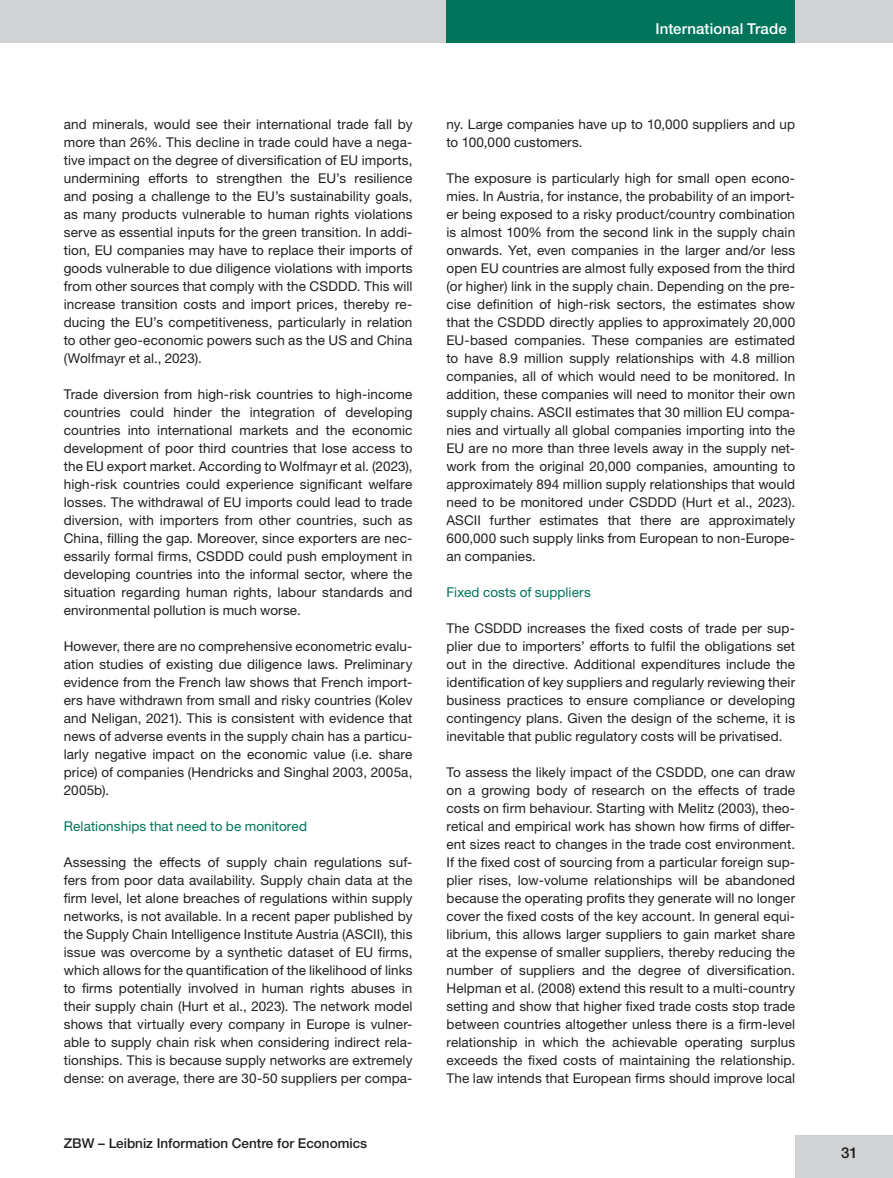
<style>
.page{position:relative;width:893px;height:1178px;background:#fff}
.page>*{position:absolute;margin:0;border:0;box-sizing:border-box;transform-origin:0 0}
.t1{font:500 15px "Helvetica Neue LTW1 G";letter-spacing:.01em;color:#fff}
.t2{font:500 15px "Helvetica Neue LTW1 G";color:#231f20}
.Fließtext{font:13.5px/18px "Helvetica Neue LTW1 G";letter-spacing:.01em;color:#231f20;text-align:justify}
.Zwischenüberschrift_zweiter_Ebene{font:13.5px "Helvetica Neue LTW1 G";letter-spacing:.01em;color:#01745c}
.t3{font:500 13.5px "Helvetica Neue LTW1 G";color:#231f20}
</style>
<div class="page">
<div style="left:0;top:0;width:893px;height:43px;background:#d1d2d4"></div>
<div style="left:446px;top:0;width:349px;height:43px;background:#01745c"></div>
<div style="left:795px;top:1135px;width:98px;height:43px;background:#d1d2d4"></div>
<p class="Fließtext" style="left:64px;top:115px;width:350px">and minerals, would see their international trade fall by more than 26%. This decline in trade could have a nega&shy;tive impact on the degree of diversification of EU imports, undermining efforts to strengthen the EU’s resilience and posing a challenge to the EU’s sustainability goals, as many products vulnerable to human rights violations serve as essential inputs for the green transition. In addi&shy;tion, EU companies may have to replace their imports of goods vulnerable to due diligence violations with imports from other sources that comply with the CSDDD. This will increase transition costs and import prices, thereby re&shy;ducing the EU’s competitiveness, particularly in relation to other geo-economic powers such as the US and China (Wolfmayr et al., 2023).</p>
<p class="Fließtext" style="left:64px;top:385px;width:350px">Trade diversion from high-risk countries to high-income countries could hinder the integration of developing countries into international markets and the economic development of poor third countries that lose access to the EU export market. According to Wolfmayr et al. (2023), high-risk countries could experience significant welfare losses. The withdrawal of EU imports could lead to trade diversion, with importers from other countries, such as China, filling the gap. Moreover, since exporters are nec&shy;essarily formal firms, CSDDD could push employment in developing countries into the informal sector, where the situation regarding human rights, labour standards and environmental pollution is much worse.</p>
<p class="Fließtext" style="left:64px;top:637px;width:350px">However, there are no comprehensive econometric evalu&shy;ation studies of existing due diligence laws. Preliminary evidence from the French law shows that French import&shy;ers have withdrawn from small and risky countries (Kolev and Neligan, 2021). This is consistent with evidence that news of adverse events in the supply chain has a particu&shy;larly negative impact on the economic value (i.e. share price) of companies (Hendricks and Singhal 2003, 2005a, 2005b).</p>
<p class="Zwischenüberschrift_zweiter_Ebene" style="left:64px;top:817px;width:245px">Relationships that need to be monitored</p>
<p class="Fließtext" style="left:64px;top:853px;width:350px">Assessing the effects of supply chain regulations suf&shy;fers from poor data availability. Supply chain data at the firm level, let alone breaches of regulations within supply networks, is not available. In a recent paper published by the Supply Chain Intelligence Institute Austria (ASCII), this issue was overcome by a synthetic dataset of EU firms, which allows for the quantification of the likelihood of links to firms potentially involved in human rights abuses in their supply chain (Hurt et al., 2023). The network model shows that virtually every company in Europe is vulner&shy;able to supply chain risk when considering indirect rela&shy;tionships. This is because supply networks are extremely dense: on average, there are 30-50 suppliers per compa-</p>
<p class="t3" style="left:64px;top:1135px;width:305px">ZBW – Leibniz Information Centre for Economics</p>
<p class="t1" style="left:655px;top:20px;width:133px">International Trade</p>
<p class="Fließtext" style="left:446px;top:115px;width:350px">ny. Large companies have up to 10,000 suppliers and up to 100,000 customers.</p>
<p class="Fließtext" style="left:446px;top:169px;width:350px">The exposure is particularly high for small open econo&shy;mies. In Austria, for instance, the probability of an import&shy;er being exposed to a risky product/country combination is almost 100% from the second link in the supply chain onwards. Yet, even companies in the larger and/or less open EU countries are almost fully exposed from the third (or higher) link in the supply chain. Depending on the pre&shy;cise definition of high-risk sectors, the estimates show that the CSDDD directly applies to approximately 20,000<br>EU-based companies. These companies are estimated to have 8.9 million supply relationships with 4.8 million companies, all of which would need to be monitored. In addition, these companies will need to monitor their own supply chains. ASCII estimates that 30 million EU compa&shy;nies and virtually all global companies importing into the EU are no more than three levels away in the supply net&shy;work from the original 20,000 companies, amounting to approximately 894 million supply relationships that would need to be monitored under CSDDD (Hurt et al., 2023).<br>ASCII further estimates that there are approximately 600,000 such supply links from European to non-Europe&shy;an companies.</p>
<p class="Zwischenüberschrift_zweiter_Ebene" style="left:446px;top:583px;width:146px">Fixed costs of suppliers</p>
<p class="Fließtext" style="left:446px;top:619px;width:350px">The CSDDD increases the fixed costs of trade per sup&shy;plier due to importers’ efforts to fulfil the obligations set out in the directive. Additional expenditures include the identification of key suppliers and regularly reviewing their business practices to ensure compliance or developing contingency plans. Given the design of the scheme, it is inevitable that public regulatory costs will be privatised.</p>
<p class="Fließtext" style="left:446px;top:763px;width:350px">To assess the likely impact of the CSDDD, one can draw on a growing body of research on the effects of trade costs on firm behaviour. Starting with Melitz (2003), theo&shy;retical and empirical work has shown how firms of differ&shy;ent sizes react to changes in the trade cost environment.<br>If the fixed cost of sourcing from a particular foreign sup&shy;plier rises, low-volume relationships will be abandoned because the operating profits they generate will no longer cover the fixed costs of the key account. In general equi&shy;librium, this allows larger suppliers to gain market share at the expense of smaller suppliers, thereby reducing the number of suppliers and the degree of diversification.<br>Helpman et al. (2008) extend this result to a multi-country setting and show that higher fixed trade costs stop trade between countries altogether unless there is a firm-level relationship in which the achievable operating surplus exceeds the fixed costs of maintaining the relationship.<br>The law intends that European firms should improve local</p>
<p class="t2" style="left:841px;top:1143px;width:18px">31</p>
</div>
